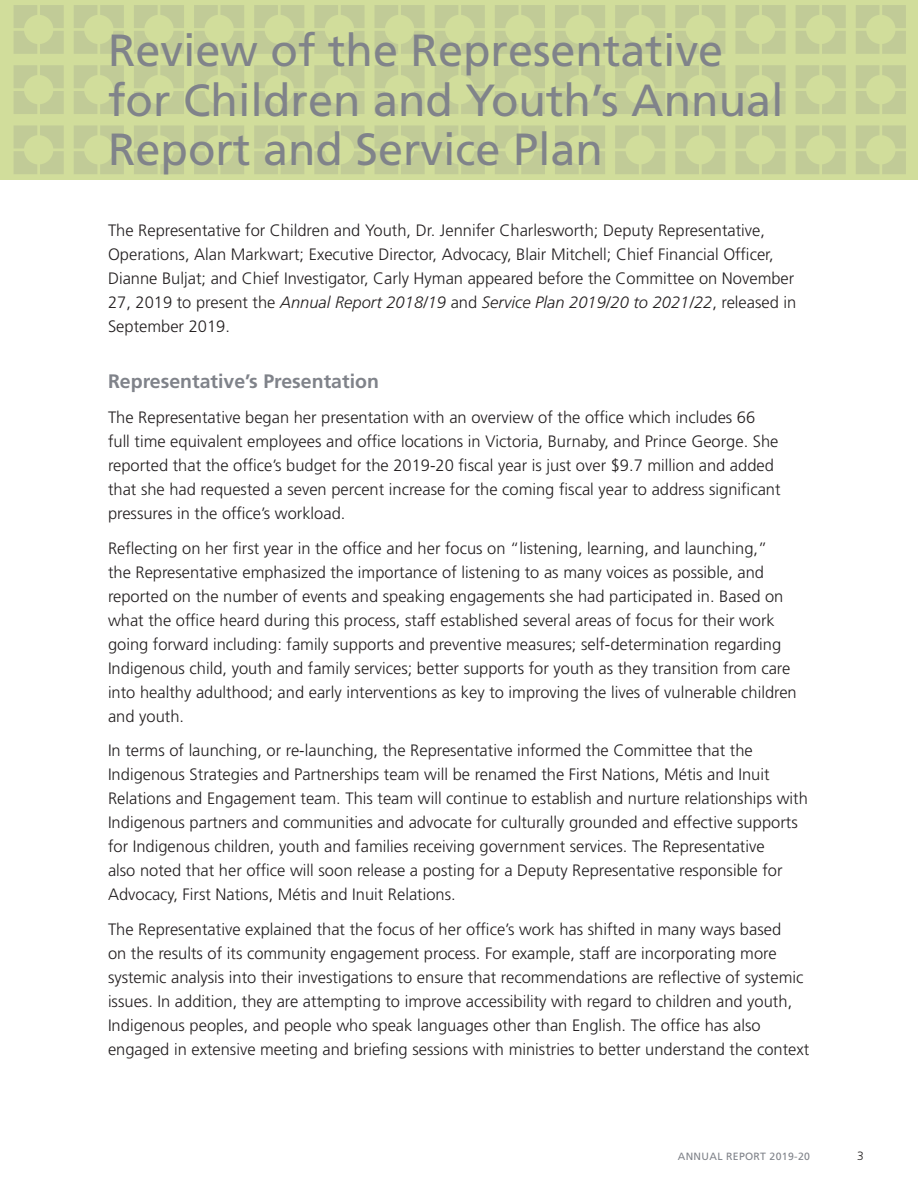
<style>
.page{position:relative;width:918px;height:1188px;background:#fff}
.page>*{position:absolute;margin:0;border:0;box-sizing:border-box;transform-origin:0 0}
.Head_A{font:45px/49.5px "Frutiger LT Std";color:#80838a}
.Head_B{font:700 19.5px "Frutiger LT Std";color:#80838a}
.Text{font:300 16.5px/24px "Frutiger LT Std";color:#231f20}
.t1{font:300 12px "Frutiger LT Std";color:#231f20}
.t2{font:10.5px "Frutiger LT Std";letter-spacing:.03em;color:#80838a}
.s1{font-style:italic}
</style>
<div class="page">
<div style="left:0;top:0;width:918px;height:179px;background:#d1dd9b"></div>
<svg style="left:14px;top:5px;width:50px;height:49px"></svg>
<svg style="left:74px;top:5px;width:50px;height:49px"></svg>
<svg style="left:134px;top:5px;width:50px;height:49px"></svg>
<svg style="left:194px;top:5px;width:50px;height:49px"></svg>
<svg style="left:254px;top:5px;width:50px;height:49px"></svg>
<svg style="left:314px;top:5px;width:50px;height:49px"></svg>
<svg style="left:375px;top:5px;width:50px;height:49px"></svg>
<svg style="left:435px;top:5px;width:50px;height:49px"></svg>
<svg style="left:495px;top:5px;width:50px;height:49px"></svg>
<svg style="left:555px;top:5px;width:50px;height:49px"></svg>
<svg style="left:615px;top:5px;width:50px;height:49px"></svg>
<svg style="left:675px;top:5px;width:50px;height:49px"></svg>
<svg style="left:736px;top:5px;width:50px;height:49px"></svg>
<svg style="left:796px;top:5px;width:50px;height:49px"></svg>
<svg style="left:856px;top:5px;width:50px;height:49px"></svg>
<svg style="left:74px;top:65px;width:50px;height:49px"></svg>
<svg style="left:134px;top:65px;width:50px;height:49px"></svg>
<svg style="left:194px;top:65px;width:50px;height:49px"></svg>
<svg style="left:254px;top:65px;width:50px;height:49px"></svg>
<svg style="left:314px;top:65px;width:50px;height:49px"></svg>
<svg style="left:375px;top:65px;width:50px;height:49px"></svg>
<svg style="left:435px;top:65px;width:50px;height:49px"></svg>
<svg style="left:495px;top:65px;width:50px;height:49px"></svg>
<svg style="left:555px;top:65px;width:50px;height:49px"></svg>
<svg style="left:615px;top:65px;width:50px;height:49px"></svg>
<svg style="left:675px;top:65px;width:50px;height:49px"></svg>
<svg style="left:736px;top:65px;width:50px;height:49px"></svg>
<svg style="left:796px;top:65px;width:50px;height:49px"></svg>
<svg style="left:856px;top:65px;width:50px;height:49px"></svg>
<svg style="left:74px;top:126px;width:50px;height:48px"></svg>
<svg style="left:134px;top:126px;width:50px;height:48px"></svg>
<svg style="left:194px;top:126px;width:50px;height:48px"></svg>
<svg style="left:254px;top:126px;width:50px;height:48px"></svg>
<svg style="left:314px;top:126px;width:50px;height:48px"></svg>
<svg style="left:375px;top:126px;width:50px;height:48px"></svg>
<svg style="left:435px;top:126px;width:50px;height:48px"></svg>
<svg style="left:495px;top:126px;width:50px;height:48px"></svg>
<svg style="left:555px;top:126px;width:50px;height:48px"></svg>
<svg style="left:615px;top:126px;width:50px;height:48px"></svg>
<svg style="left:675px;top:126px;width:50px;height:48px"></svg>
<svg style="left:736px;top:126px;width:50px;height:48px"></svg>
<svg style="left:796px;top:126px;width:50px;height:48px"></svg>
<svg style="left:856px;top:126px;width:50px;height:48px"></svg>
<svg style="left:14px;top:65px;width:50px;height:49px"></svg>
<svg style="left:14px;top:126px;width:50px;height:48px"></svg>
<p class="Head_A" style="left:108px;top:26px;width:677px">Review of the Representative for Children and Youth’s Annual<br>Report and Service Plan</p>
<p class="Text" style="left:108px;top:219px;width:690px">The Representative for Children and Youth, Dr. Jennifer Charlesworth; Deputy Representative, Operations, Alan Markwart; Executive Director, Advocacy, Blair Mitchell; Chief Financial Officer, Dianne Buljat; and Chief Investigator, Carly Hyman appeared before the Committee on November 27, 2019 to present the <span class="s1">Annual Report 2018/19</span> and <span class="s1">Service Plan 2019/20 to 2021/22</span>, released in September 2019.</p>
<p class="Head_B" style="left:108px;top:370px;width:272px">Representative’s Presentation</p>
<p class="Text" style="left:108px;top:405px;width:674px">The Representative began her presentation with an overview of the office which includes 66 full time equivalent employees and office locations in Victoria, Burnaby, and Prince George. She reported that the office’s budget for the 2019-20 fiscal year is just over $9.7 million and added that she had requested a seven percent increase for the coming fiscal year to address significant pressures in the office’s workload.</p>
<p class="Text" style="left:108px;top:536px;width:690px">Reflecting on her first year in the office and her focus on “listening, learning, and launching,”<br>the Representative emphasized the importance of listening to as many voices as possible, and reported on the number of events and speaking engagements she had participated in. Based on what the office heard during this process, staff established several areas of focus for their work going forward including: family supports and preventive measures; self-determination regarding Indigenous child, youth and family services; better supports for youth as they transition from care into healthy adulthood; and early interventions as key to improving the lives of vulnerable children and youth.</p>
<p class="Text" style="left:108px;top:739px;width:701px">In terms of launching, or re-launching, the Representative informed the Committee that the Indigenous Strategies and Partnerships team will be renamed the First Nations, Métis and Inuit Relations and Engagement team. This team will continue to establish and nurture relationships with Indigenous partners and communities and advocate for culturally grounded and effective supports for Indigenous children, youth and families receiving government services. The Representative<br>also noted that her office will soon release a posting for a Deputy Representative responsible for Advocacy, First Nations, Métis and Inuit Relations.</p>
<p class="Text" style="left:108px;top:918px;width:703px">The Representative explained that the focus of her office’s work has shifted in many ways based<br>on the results of its community engagement process. For example, staff are incorporating more systemic analysis into their investigations to ensure that recommendations are reflective of systemic issues. In addition, they are attempting to improve accessibility with regard to children and youth, Indigenous peoples, and people who speak languages other than English. The office has also engaged in extensive meeting and briefing sessions with ministries to better understand the context</p>
<p class="t2" style="left:678px;top:1150px;width:134px">ANNUAL REPORT 2019-20</p>
<p class="t1" style="left:857px;top:1149px;width:8px">3</p>
</div>
